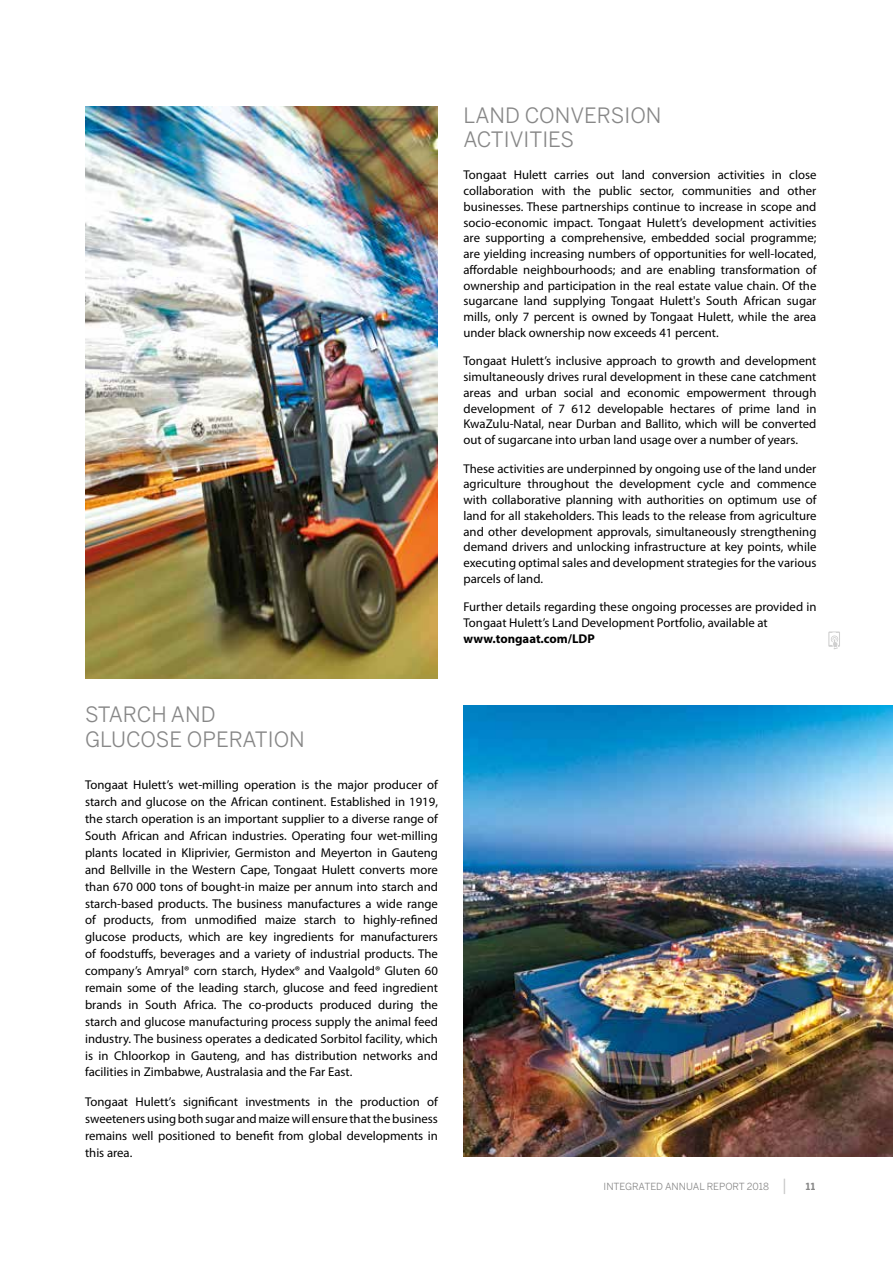
<style>
.page{position:relative;width:893px;height:1263px;background:#fff}
.page>*{position:absolute;margin:0;border:0;box-sizing:border-box;transform-origin:0 0}
.t1{font:21px/24.5px "Benton Sans";color:#878787}
.t2{font:12.75px/15.8px "Myriad Pro";color:#000;text-align:justify}
.t3{font:700 12.75px "Myriad Pro";color:#000}
.t4{font:9.75px "Benton Sans";color:#878787}
.t5{font:700 9.75px "Benton Sans";color:#878787}
</style>
<div class="page">
<svg style="left:784px;top:1179px;width:1px;height:15px"></svg>
<img style="left:463px;top:706px;width:430px;height:451px">
<img style="left:85px;top:106px;width:353px;height:572px">
<svg style="left:828px;top:631px;width:12px;height:18px"></svg>
<h1 class="t1" style="left:85px;top:702px;width:221px">STARCH AND<br>GLUCOSE OPERATION</h1>
<p class="t2" style="left:85px;top:777px;width:354px;line-height:17px">Tongaat Hulett’s wet-milling operation is the major producer of starch and glucose on the African continent. Established in 1919, the starch operation is an important supplier to a diverse range of South African and African industries. Operating four wet-milling plants located in Kliprivier, Germiston and Meyerton in Gauteng and Bellville in the Western Cape, Tongaat Hulett converts more than 670 000 tons of bought-in maize per annum into starch and starch-based products. The business manufactures a wide range of products, from unmodified maize starch to highly-refined glucose products, which are key ingredients for manufacturers of foodstuffs, beverages and a variety of industrial products. The company’s Amryal® corn starch, Hydex® and Vaalgold® Gluten 60 remain some of the leading starch, glucose and feed ingredient brands in South Africa. The co-products produced during the starch and glucose manufacturing process supply the animal feed industry. The business operates a dedicated Sorbitol facility, which is in Chloorkop in Gauteng, and has distribution networks and facilities in Zimbabwe, Australasia and the Far East.</p>
<p class="t2" style="left:85px;top:1093px;width:354px;line-height:17px">Tongaat Hulett’s significant investments in the production of sweeteners using both sugar and maize will ensure that the business remains well positioned to benefit from global developments in this area.</p>
<h1 class="t1" style="left:463px;top:103px;width:200px;line-height:24px">LAND CONVERSION<br>ACTIVITIES</h1>
<p class="t2" style="left:463px;top:167px;width:354px">Tongaat Hulett carries out land conversion activities in close collaboration with the public sector, communities and other businesses. These partnerships continue to increase in scope and socio-economic impact. Tongaat Hulett’s development activities are supporting a comprehensive, embedded social programme; are yielding increasing numbers of opportunities for well-located, affordable neighbourhoods; and are enabling transformation of ownership and participation in the real estate value chain. Of the sugarcane land supplying Tongaat Hulett's South African sugar mills, only 7 percent is owned by Tongaat Hulett, while the area under black ownership now exceeds 41 percent.</p>
<p class="t2" style="left:463px;top:353px;width:354px">Tongaat Hulett’s inclusive approach to growth and development simultaneously drives rural development in these cane catchment areas and urban social and economic empowerment through development of 7 612 developable hectares of prime land in KwaZulu-Natal, near Durban and Ballito, which will be converted out of sugarcane into urban land usage over a number of years.</p>
<p class="t2" style="left:463px;top:461px;width:354px">These activities are underpinned by ongoing use of the land under agriculture throughout the development cycle and commence with collaborative planning with authorities on optimum use of land for all stakeholders. This leads to the release from agriculture and other development approvals, simultaneously strengthening demand drivers and unlocking infrastructure at key points, while executing optimal sales and development strategies for the various parcels of land.</p>
<p class="t2" style="left:463px;top:599px;width:354px">Further details regarding these ongoing processes are provided in<br>Tongaat Hulett’s Land Development Portfolio, available at</p>
<p class="t3" style="left:463px;top:631px;width:133px">www.tongaat.com/LDP</p>
<p class="t4" style="left:604px;top:1181px;width:167px">INTEGRATED ANNUAL REPORT 2018</p>
<p class="t5" style="left:806px;top:1181px;width:11px">11</p>
</div>
